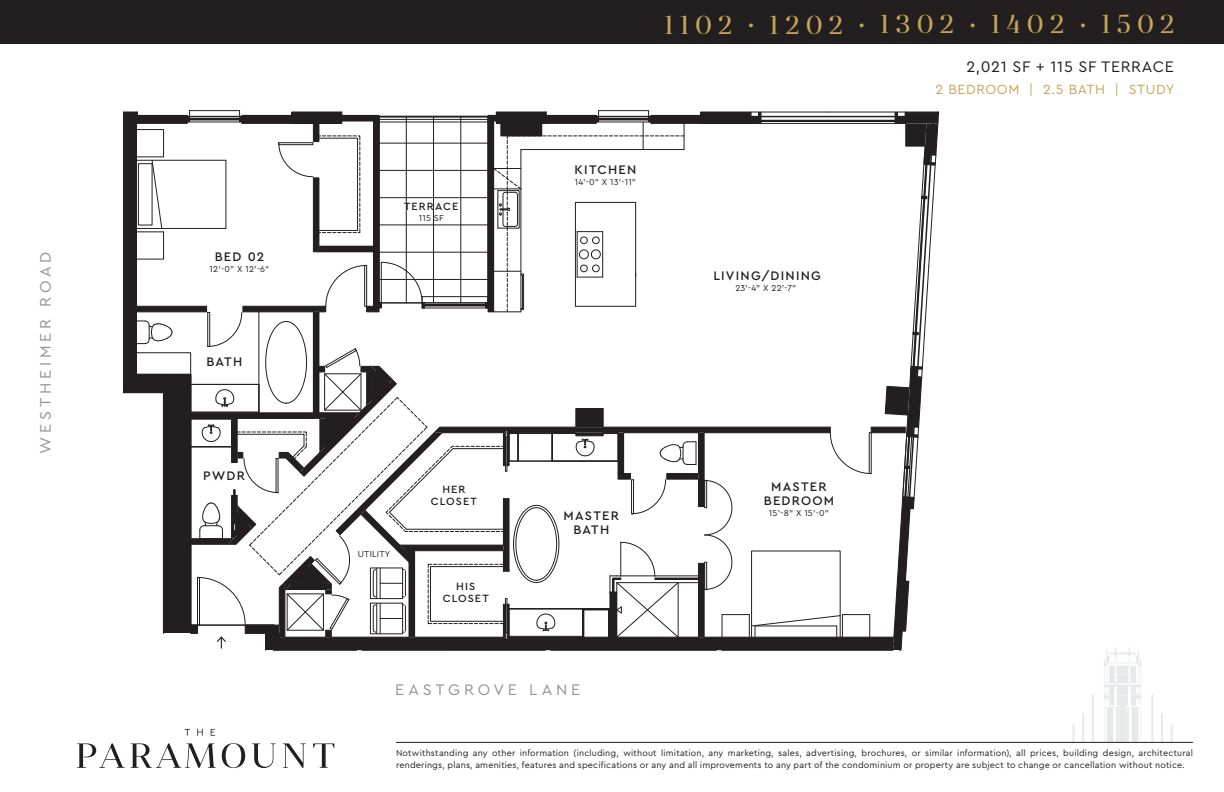
<style>
.page{position:relative;width:1224px;height:792px;background:#fff}
.page>*{position:absolute;margin:0;border:0;box-sizing:border-box;transform-origin:0 0}
.t1{font:26px "Anglecia Pro Display";letter-spacing:.235em;color:#c6a559}
.t2{font:16px "Cera GR";letter-spacing:.235em;color:#939598}
.t3{font:16px "Cera Basic";letter-spacing:.04em;color:#231f20}
.t4{font:14px "Cera Basic";letter-spacing:.04em;color:#c6a559}
.t5{font:500 13px/14px "Cera GR";letter-spacing:.09em;color:#231f20;text-align:center}
.t6{font:500 11px/12px "Cera GR";letter-spacing:.095em;color:#231f20;text-align:center}
.t7{font:9px/11.9px "Cera GR";letter-spacing:.02em;color:#231f20}
.t8{font:9px "Cera Basic";color:#231f20}
.s1{font-size:22px}
</style>
<div class="page">
<div style="left:0;top:0;width:1224px;height:43px;background:#231f20"></div>
<hr style="left:274px;top:650px;width:83px;height:1px;background:#231f20">
<hr style="left:362px;top:650px;width:183px;height:1px;background:#231f20">
<hr style="left:551px;top:650px;width:165px;height:1px;background:#231f20">
<hr style="left:722px;top:650px;width:171px;height:1px;background:#231f20">
<hr style="left:190px;top:110px;width:50px;height:1px;background:#231f20">
<hr style="left:599px;top:110px;width:50px;height:1px;background:#231f20">
<svg style="left:1073px;top:725px;width:1px;height:17px"></svg>
<svg style="left:1082px;top:714px;width:2px;height:28px"></svg>
<svg style="left:1092px;top:695px;width:2px;height:47px"></svg>
<svg style="left:1171px;top:725px;width:2px;height:17px"></svg>
<svg style="left:1161px;top:714px;width:2px;height:28px"></svg>
<svg style="left:1151px;top:695px;width:2px;height:47px"></svg>
<svg style="left:1104px;top:648px;width:37px;height:94px"></svg>
<hr style="left:396px;top:742px;width:797px;height:1px;background:#231f20">
<svg style="left:77px;top:743px;width:139px;height:25px"></svg>
<svg style="left:222px;top:743px;width:23px;height:25px"></svg>
<svg style="left:252px;top:743px;width:24px;height:25px"></svg>
<svg style="left:283px;top:743px;width:23px;height:25px"></svg>
<svg style="left:313px;top:743px;width:21px;height:25px"></svg>
<svg style="left:185px;top:729px;width:5px;height:7px"></svg>
<svg style="left:197px;top:729px;width:6px;height:7px"></svg>
<svg style="left:211px;top:729px;width:4px;height:7px"></svg>
<svg style="left:123px;top:111px;width:817px;height:539px"></svg>
<h2 class="t2" style="left:36px;top:454px;width:203px;rotate:-90deg">WESTHEIMER ROAD</h2>
<h3 class="t5" style="left:215px;top:250px;width:51px">BED 02</h3>
<p class="t7" style="left:210px;top:263px;width:61px">12'-0" X 12'-6"</p>
<h3 class="t5" style="left:206px;top:355px;width:37px">BATH</h3>
<h3 class="t5" style="left:203px;top:469px;width:43px">PWDR</h3>
<p class="t6" style="left:404px;top:200px;width:56px">TERRACE</p>
<p class="t7" style="left:419px;top:212px;width:26px">115 SF</p>
<h3 class="t5" style="left:575px;top:163px;width:63px">KITCHEN</h3>
<p class="t8" style="left:575px;top:177px;width:63px">14'-0" X 13'-11"</p>
<h1 class="t1" style="left:664px;top:7px;width:511px">1102 <span class="s1">•</span> 1202 <span class="s1">•</span> 1302 <span class="s1">•</span> 1402 <span class="s1">•</span> 1502</h1>
<h2 class="t3" style="left:966px;top:58px;width:209px">2,021 SF + 115 SF TERRACE</h2>
<h3 class="t4" style="left:936px;top:81px;width:241px">2 BEDROOM | 2.5 BATH | STUDY</h3>
<h3 class="t5" style="left:713px;top:269px;width:109px">LIVING/DINING</h3>
<p class="t7" style="left:735px;top:282px;width:63px">23'-4" X 22'-7"</p>
<p class="t7" style="left:358px;top:548px;width:34px">UTILITY</p>
<p class="t6" style="left:431px;top:483px;width:48px">HER<br>CLOSET</p>
<p class="t6" style="left:443px;top:580px;width:48px">HIS<br>CLOSET</p>
<h3 class="t5" style="left:764px;top:480px;width:72px">MASTER<br>BEDROOM</h3>
<h3 class="t5" style="left:564px;top:509px;width:57px">MASTER</h3>
<p class="t7" style="left:769px;top:507px;width:62px">15'-8" X 15'-0"</p>
<h3 class="t5" style="left:573px;top:523px;width:37px">BATH</h3>
<h2 class="t2" style="left:395px;top:681px;width:187px">EASTGROVE LANE</h2>
<p class="t7" style="left:396px;top:747px;width:798px">Notwithstanding any other information (including, without limitation, any marketing, sales, advertising, brochures, or similar information), all prices, building design, architectural renderings, plans, amenities, features and specifications or any and all improvements to any part of the condominium or property are subject to change or cancellation without notice.</p>
</div>
